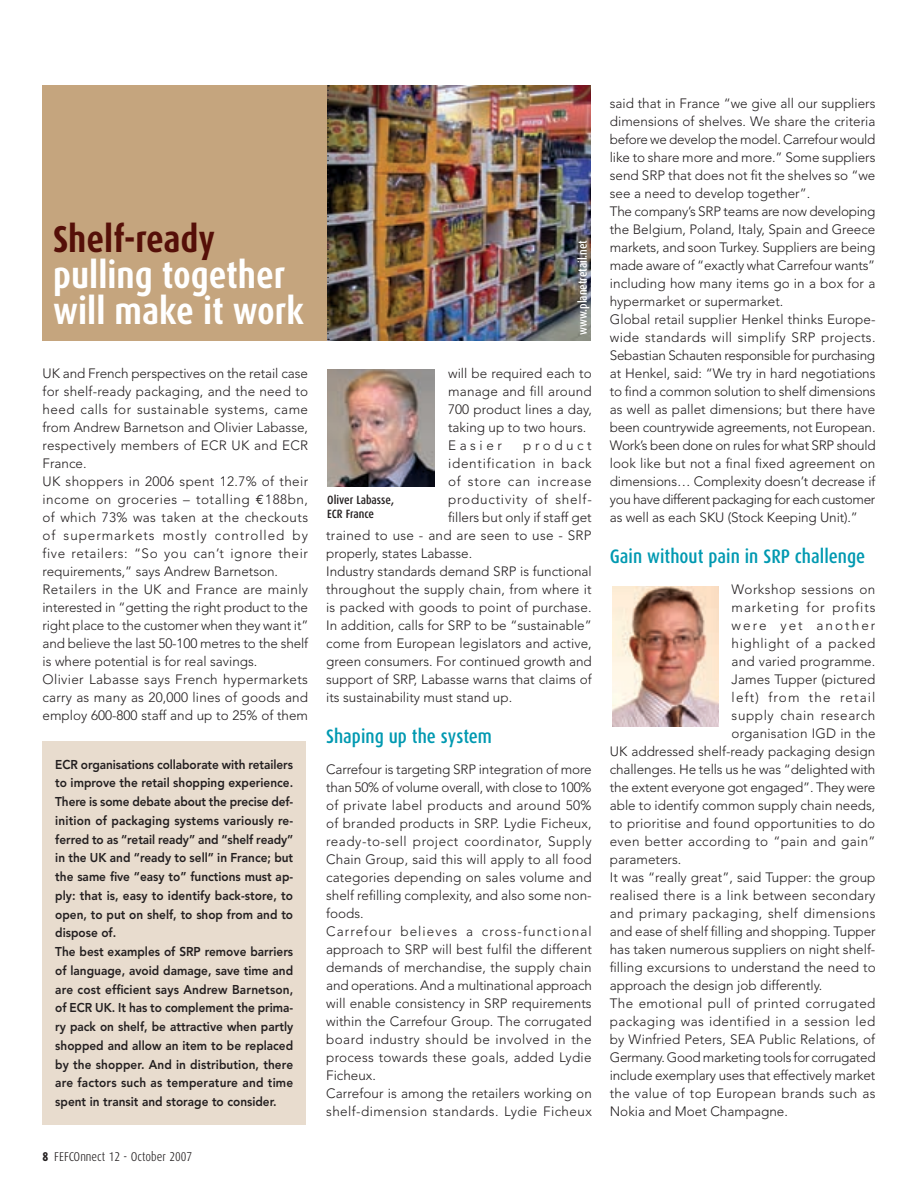
<style>
.page{position:relative;width:918px;height:1188px;background:#fff}
.page>*{position:absolute;margin:0;border:0;box-sizing:border-box;transform-origin:0 0}
.t1{font:700 37.5px/36px "Dax Condensed";color:#fff}
.t2{font:700 37.5px "Dax Condensed";color:#550f08}
.t3{font:500 19.5px "Dax Condensed";color:#0099b1}
.t4{font:300 13.5px/18px "Avenir";color:#231f20}
.t5{font:300 13.5px "Avenir";letter-spacing:.03em;color:#231f20}
.t6{font:300 13.5px "Avenir";letter-spacing:.02em;color:#231f20}
.t7{font:300 13.5px "Avenir";letter-spacing:.06em;color:#231f20}
.t8{font:300 13.5px "Avenir";letter-spacing:-.02em;color:#231f20}
.t9{font:300 13.5px "Avenir";letter-spacing:.055em;color:#231f20}
.t10{font:300 13.5px "Avenir";letter-spacing:.045em;color:#231f20}
.t11{font:300 13.5px "Avenir";letter-spacing:.025em;color:#231f20}
.t12{font:300 13.5px "Avenir";letter-spacing:.085em;color:#231f20}
.t13{font:300 13.5px "Avenir";letter-spacing:.15em;color:#231f20}
.t14{font:300 13.5px "Avenir";letter-spacing:.265em;color:#231f20}
.t15{font:800 12.75px/18.8px "Avenir";color:#231f20;scale:.93 1}
.t16{font:300 12.75px "Dax Condensed";color:#231f20}
.t17{font:500 12px/14.4px "Dax Condensed";color:#231f20}
.t18{font:500 12px "Dax Condensed";color:#fff}
.s1{font-family:"Euro Mono";font-weight:400}
</style>
<div class="page">
<div style="left:43px;top:85px;width:548px;height:255px;background:#c5a57e"></div>
<div style="left:43px;top:741px;width:263px;height:383px;background:#e8dcce"></div>
<img style="left:327px;top:369px;width:107px;height:118px">
<img style="left:612px;top:586px;width:107px;height:141px">
<img style="left:329px;top:85px;width:262px;height:255px">
<svg style="left:327px;top:85px;width:2px;height:255px"></svg>
<h1 class="t2" style="left:53px;top:218px;width:163px">Shelf-ready</h1>
<h1 class="t1" style="left:53px;top:257px;width:252px">pulling together will make it work</h1>
<p class="t18" style="left:576px;top:335px;width:96px;rotate:-90deg">www.planetretail.net</p>
<p class="t4" style="left:43px;top:364px;width:267px">UK and French perspectives on the retail case for shelf-ready packaging, and the need to heed calls for sustainable systems, came from Andrew Barnetson and Olivier Labasse, respectively members of ECR UK and ECR France.<br>UK shoppers in 2006 spent 12.7% of their income on groceries – totalling <span class="s1">e</span>188bn, of which 73% was taken at the checkouts of supermarkets mostly controlled by five retailers: “So you can’t ignore their requirements,” says Andrew Barnetson.<br>Retailers in the UK and France are mainly interested in “getting the right product to the right place to the customer when they want it” and believe the last 50-100 metres to the shelf is where potential is for real savings.<br>Olivier Labasse says French hypermarkets carry as many as 20,000 lines of goods and employ 600-800 staff and up to 25% of them</p>
<p class="t4" style="left:448px;top:364px;width:145px">will be required each to manage and fill around<br>700 product lines a day, taking up to two hours.<br>Easier</p>
<p class="t14" style="left:523px;top:437px;width:70px">product</p>
<p class="t9" style="left:448px;top:455px;width:145px">identification in back</p>
<p class="t9" style="left:448px;top:473px;width:145px">of store can increase</p>
<p class="t7" style="left:448px;top:491px;width:145px">productivity of shelf-</p>
<p class="t4" style="left:448px;top:508px;width:145px">fillers but only if staff get</p>
<p class="t6" style="left:326px;top:527px;width:267px">trained to use - and are seen to use - SRP</p>
<p class="t4" style="left:326px;top:544px;width:148px">properly, states Labasse.</p>
<p class="t4" style="left:326px;top:562px;width:267px">Industry standards demand SRP is functional</p>
<p class="t4" style="left:326px;top:580px;width:267px">throughout the supply chain, from where it</p>
<p class="t4" style="left:326px;top:598px;width:267px">is packed with goods to point of purchase.</p>
<p class="t4" style="left:326px;top:616px;width:267px">In addition, calls for SRP to be “sustainable”</p>
<p class="t4" style="left:326px;top:634px;width:267px">come from European legislators and active,</p>
<p class="t4" style="left:326px;top:652px;width:267px">green consumers. For continued growth and</p>
<p class="t4" style="left:326px;top:670px;width:267px">support of SRP, Labasse warns that claims of</p>
<p class="t4" style="left:326px;top:688px;width:188px">its sustainability must stand up.</p>
<h2 class="t3" style="left:326px;top:726px;width:167px">Shaping up the system</h2>
<p class="t4" style="left:326px;top:760px;width:267px">Carrefour is targeting SRP integration of more than 50% of volume overall, with close to 100% of private label products and around 50% of branded products in SRP. Lydie Ficheux, ready-to-sell project coordinator, Supply Chain Group, said this will apply to all food categories depending on sales volume and shelf refilling complexity, and also some non&shy;foods.<br>Carrefour believes a cross-functional approach to SRP will best fulfil the different demands of merchandise, the supply chain and operations. And a multinational approach will enable consistency in SRP requirements within the Carrefour Group. The corrugated board industry should be involved in the process towards these goals, added Lydie Ficheux.<br>Carrefour is among the retailers working on shelf-dimension standards. Lydie Ficheux</p>
<p class="t17" style="left:327px;top:493px;width:68px">Oliver Labasse,<br>ECR France</p>
<p class="t15" style="left:55px;top:755px;width:258px">ECR organisations collaborate with retailers to improve the retail shopping experience.<br>There is some debate about the precise def&shy;inition of packaging systems variously re&shy;ferred to as “retail ready” and “shelf ready” in the UK and “ready to sell” in France; but the same five “easy to” functions must ap&shy;ply: that is, easy to identify back-store, to open, to put on shelf, to shop from and to dispose of.<br>The best examples of SRP remove barriers of language, avoid damage, save time and are cost efficient says Andrew Barnetson, of ECR UK. It has to complement the prima&shy;ry pack on shelf, be attractive when partly shopped and allow an item to be replaced by the shopper. And in distribution, there are factors such as temperature and time spent in transit and storage to consider.</p>
<p class="t16" style="left:54px;top:1149px;width:139px">Fefconnect 12 - October 2007</p>
<p class="t4" style="left:610px;top:94px;width:267px">said that in France “we give all our suppliers dimensions of shelves. We share the criteria before we develop the model. Carrefour would like to share more and more.” Some suppliers send SRP that does not fit the shelves so “we see a need to develop together”.<br>The company’s SRP teams are now developing the Belgium, Poland, Italy, Spain and Greece markets, and soon Turkey. Suppliers are being made aware of “exactly what Carrefour wants” including how many items go in a box for a hypermarket or supermarket.<br>Global retail supplier Henkel thinks Europe&shy;wide standards will simplify SRP projects.<br>Sebastian Schauten responsible for purchasing at Henkel, said: “We try in hard negotiations to find a common solution to shelf dimensions as well as pallet dimensions; but there have been countrywide agreements, not European.<br>Work’s been done on rules for what SRP should look like but not a final fixed agreement on dimensions… Complexity doesn’t decrease if you have different packaging for each customer as well as each SKU (Stock Keeping Unit).”</p>
<h2 class="t3" style="left:610px;top:546px;width:257px">Gain without pain in SRP challenge</h2>
<p class="t5" style="left:732px;top:581px;width:145px">Workshop sessions on</p>
<p class="t7" style="left:732px;top:599px;width:145px">marketing for profits</p>
<p class="t13" style="left:732px;top:617px;width:145px">were yet another</p>
<p class="t10" style="left:732px;top:635px;width:145px">highlight of a packed</p>
<p class="t4" style="left:732px;top:652px;width:145px">and varied programme.</p>
<p class="t4" style="left:732px;top:670px;width:145px">James Tupper (pictured</p>
<p class="t12" style="left:732px;top:689px;width:145px">left) from the retail</p>
<p class="t10" style="left:732px;top:707px;width:145px">supply chain research</p>
<p class="t4" style="left:732px;top:724px;width:145px">organisation IGD in the</p>
<p class="t4" style="left:610px;top:742px;width:267px">UK addressed shelf-ready packaging design</p>
<p class="t4" style="left:610px;top:760px;width:267px">challenges. He tells us he was “delighted with</p>
<p class="t4" style="left:610px;top:778px;width:267px">the extent everyone got engaged”. They were</p>
<p class="t4" style="left:610px;top:796px;width:267px">able to identify common supply chain needs,</p>
<p class="t4" style="left:610px;top:814px;width:267px">to prioritise and found opportunities to do</p>
<p class="t11" style="left:610px;top:833px;width:267px">even better according to “pain and gain”</p>
<p class="t4" style="left:610px;top:850px;width:73px">parameters.</p>
<p class="t4" style="left:610px;top:868px;width:267px">It was “really great”, said Tupper: the group</p>
<p class="t6" style="left:610px;top:887px;width:267px">realised there is a link between secondary</p>
<p class="t5" style="left:610px;top:905px;width:267px">and primary packaging, shelf dimensions</p>
<p class="t4" style="left:610px;top:922px;width:267px">and ease of shelf filling and shopping. Tupper</p>
<p class="t4" style="left:610px;top:940px;width:267px">has taken numerous suppliers on night shelf-</p>
<p class="t4" style="left:610px;top:958px;width:267px">filling excursions to understand the need to</p>
<p class="t4" style="left:610px;top:976px;width:214px">approach the design job differently.</p>
<p class="t5" style="left:610px;top:995px;width:267px">The emotional pull of printed corrugated</p>
<p class="t5" style="left:610px;top:1013px;width:267px">packaging was identified in a session led</p>
<p class="t4" style="left:610px;top:1030px;width:267px">by Winfried Peters, SEA Public Relations, of</p>
<p class="t8" style="left:610px;top:1049px;width:267px">Germany. Good marketing tools for corrugated</p>
<p class="t4" style="left:610px;top:1066px;width:267px">include exemplary uses that effectively market</p>
<p class="t6" style="left:610px;top:1085px;width:267px">the value of top European brands such as</p>
<p class="t4" style="left:610px;top:1102px;width:180px">Nokia and Moet Champagne.</p>
</div>
